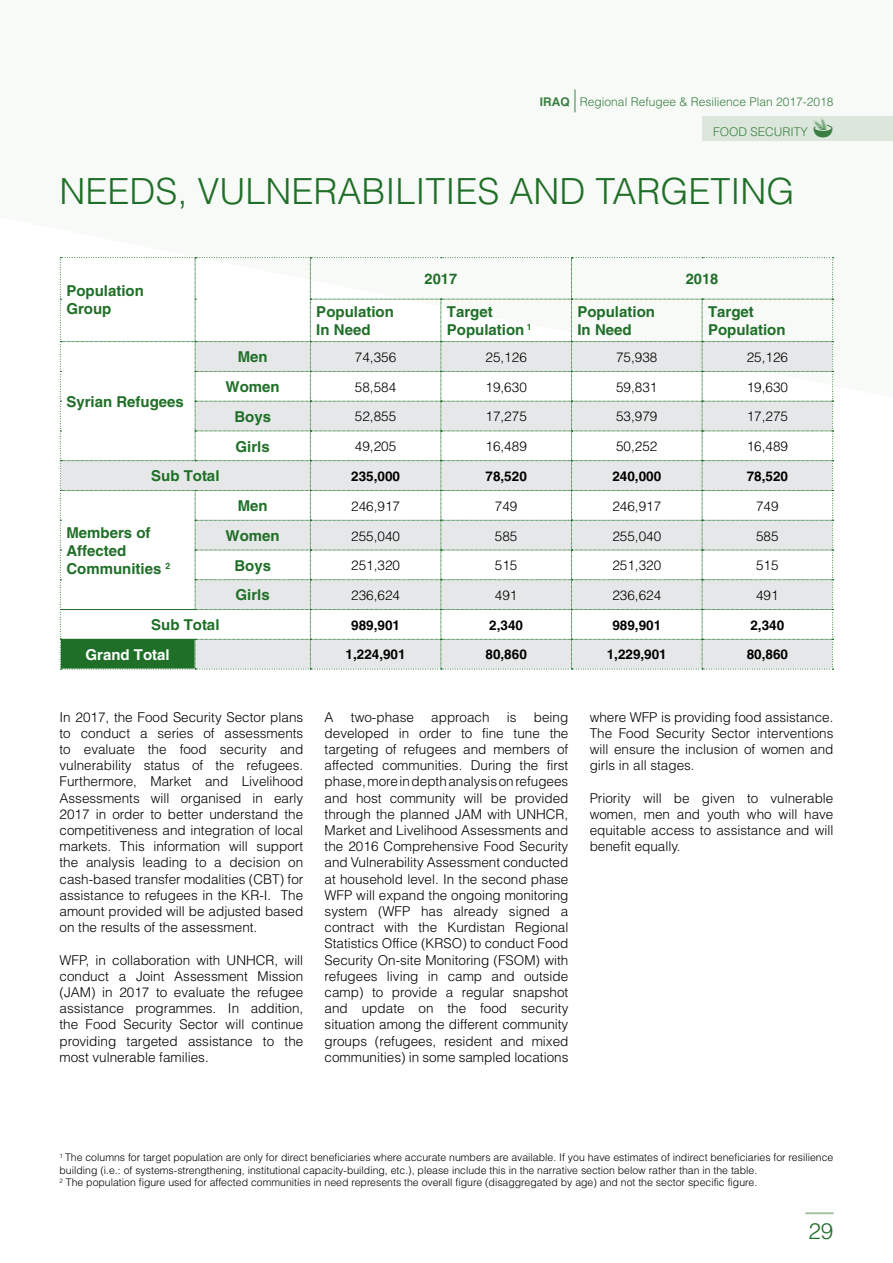
<style>
.page{position:relative;width:893px;height:1263px;background:#fff}
.page>*{position:absolute;margin:0;border:0;box-sizing:border-box;transform-origin:0 0}
.t1{font:300 36px "Helvetica";color:#206f28}
.t2{font:300 22.5px "Helvetica";color:#206f28}
.t3{font:700 15px/18px "Helvetica";color:#206f28}
.t4{font:700 15px "Helvetica";color:#fff}
.t5{font:700 14.7px "Helvetica";color:#206f28}
.t6{font:300 13.5px/16.2px "Helvetica";color:#000;text-align:justify}
.t7{font:700 13.5px "Helvetica";color:#000}
.t8{font:300 12px "Helvetica";color:#206f28}
.t9{font:300 10.5px/12.6px "Helvetica";color:#000}
.s1{font-weight:700}
.s2{font-family:"humanitarian webfont";font-weight:400;font-size:22.5px}
</style>
<div class="page">
<svg style="left:805px;top:1213px;width:28px;height:1px"></svg>
<svg style="left:59px;top:89px;width:834px;height:313px"></svg>
<svg style="left:60px;top:257px;width:774px;height:413px"></svg>
<p class="t8" style="left:540px;top:94px;width:295px"><span class="s1">IRAQ</span> Regional Refugee &amp; Resilience Plan 2017-2018</p>
<p class="t8" style="left:713px;top:124px;width:122px">FOOD SECURITY <span class="s2">-</span></p>
<h1 class="t1" style="left:60px;top:169px;width:736px">NEEDS, VULNERABILITIES AND TARGETING</h1>
<p class="t3" style="left:66px;top:282px;width:79px">Population<br>Group</p>
<p class="t3" style="left:66px;top:392px;width:119px">Syrian Refugees</p>
<p class="t5" style="left:425px;top:270px;width:34px">2017</p>
<p class="t5" style="left:686px;top:270px;width:34px">2018</p>
<p class="t3" style="left:316px;top:303px;width:79px">Population<br>In Need</p>
<p class="t3" style="left:447px;top:303px;width:86px">Target<br>Population <sup>1</sup></p>
<p class="t3" style="left:577px;top:303px;width:79px">Population<br>In Need</p>
<p class="t3" style="left:708px;top:303px;width:79px">Target<br>Population</p>
<p class="t3" style="left:238px;top:348px;width:31px">Men</p>
<p class="t6" style="left:355px;top:349px;width:43px">74,356</p>
<p class="t6" style="left:486px;top:349px;width:43px">25,126</p>
<p class="t6" style="left:616px;top:349px;width:43px">75,938</p>
<p class="t6" style="left:747px;top:349px;width:43px">25,126</p>
<p class="t3" style="left:226px;top:378px;width:56px">Women</p>
<p class="t6" style="left:355px;top:379px;width:43px">58,584</p>
<p class="t6" style="left:486px;top:379px;width:43px">19,630</p>
<p class="t6" style="left:616px;top:379px;width:43px">59,831</p>
<p class="t6" style="left:747px;top:379px;width:43px">19,630</p>
<p class="t3" style="left:234px;top:407px;width:38px">Boys</p>
<p class="t6" style="left:355px;top:408px;width:43px">52,855</p>
<p class="t6" style="left:486px;top:408px;width:43px">17,275</p>
<p class="t6" style="left:616px;top:408px;width:43px">53,979</p>
<p class="t6" style="left:747px;top:408px;width:43px">17,275</p>
<p class="t3" style="left:236px;top:437px;width:36px">Girls</p>
<p class="t6" style="left:355px;top:438px;width:43px">49,205</p>
<p class="t6" style="left:486px;top:438px;width:43px">16,489</p>
<p class="t6" style="left:616px;top:438px;width:43px">50,252</p>
<p class="t6" style="left:747px;top:438px;width:43px">16,489</p>
<p class="t3" style="left:151px;top:467px;width:70px">Sub Total</p>
<p class="t7" style="left:351px;top:468px;width:50px">235,000</p>
<p class="t7" style="left:486px;top:468px;width:43px">78,520</p>
<p class="t7" style="left:612px;top:468px;width:50px">240,000</p>
<p class="t7" style="left:747px;top:468px;width:43px">78,520</p>
<p class="t3" style="left:66px;top:523px;width:106px">Members of<br>Affected<br>Communities <sup>2</sup></p>
<p class="t3" style="left:238px;top:497px;width:31px">Men</p>
<p class="t6" style="left:351px;top:498px;width:50px">246,917</p>
<p class="t6" style="left:495px;top:498px;width:24px">749</p>
<p class="t6" style="left:612px;top:498px;width:50px">246,917</p>
<p class="t6" style="left:756px;top:498px;width:24px">749</p>
<p class="t3" style="left:226px;top:526px;width:56px">Women</p>
<p class="t6" style="left:351px;top:527px;width:50px">255,040</p>
<p class="t6" style="left:495px;top:527px;width:24px">585</p>
<p class="t6" style="left:612px;top:527px;width:50px">255,040</p>
<p class="t6" style="left:756px;top:527px;width:24px">585</p>
<p class="t3" style="left:234px;top:556px;width:38px">Boys</p>
<p class="t6" style="left:351px;top:557px;width:50px">251,320</p>
<p class="t6" style="left:495px;top:557px;width:24px">515</p>
<p class="t6" style="left:612px;top:557px;width:50px">251,320</p>
<p class="t6" style="left:756px;top:557px;width:24px">515</p>
<p class="t3" style="left:236px;top:586px;width:36px">Girls</p>
<p class="t6" style="left:351px;top:587px;width:50px">236,624</p>
<p class="t6" style="left:495px;top:587px;width:24px">491</p>
<p class="t6" style="left:612px;top:587px;width:50px">236,624</p>
<p class="t6" style="left:756px;top:587px;width:24px">491</p>
<p class="t3" style="left:151px;top:616px;width:70px">Sub Total</p>
<p class="t7" style="left:351px;top:617px;width:50px">989,901</p>
<p class="t7" style="left:489px;top:617px;width:35px">2,340</p>
<p class="t7" style="left:612px;top:617px;width:50px">989,901</p>
<p class="t7" style="left:750px;top:617px;width:35px">2,340</p>
<p class="t4" style="left:86px;top:645px;width:86px">Grand Total</p>
<p class="t7" style="left:346px;top:646px;width:62px">1,224,901</p>
<p class="t7" style="left:486px;top:646px;width:43px">80,860</p>
<p class="t7" style="left:607px;top:646px;width:62px">1,229,901</p>
<p class="t7" style="left:747px;top:646px;width:43px">80,860</p>
<p class="t6" style="left:60px;top:708px;width:245px">In 2017, the Food Security Sector plans to conduct a series of assessments to evaluate the food security and vulnerability status of the refugees.<br>Furthermore, Market and Livelihood Assessments will organised in early 2017 in order to better understand the competitiveness and integration of local markets. This information will support the analysis leading to a decision on cash-based transfer modalities (CBT) for assistance to refugees in the KR-I. The amount provided will be adjusted based on the results of the assessment.</p>
<p class="t6" style="left:60px;top:951px;width:245px">WFP, in collaboration with UNHCR, will conduct a Joint Assessment Mission (JAM) in 2017 to evaluate the refugee assistance programmes. In addition, the Food Security Sector will continue providing targeted assistance to the most vulnerable families.</p>
<p class="t6" style="left:325px;top:708px;width:245px;text-indent:209px">being developed in order to fine tune the targeting of refugees and members of affected communities. During the first phase, more in depth analysis on refugees and host community will be provided through the planned JAM with UNHCR, Market and Livelihood Assessments and the 2016 Comprehensive Food Security and Vulnerability Assessment conducted at household level. In the second phase WFP will expand the ongoing monitoring system (WFP has already signed a contract with the Kurdistan Regional Statistics Office (KRSO) to conduct Food Security On-site Monitoring (FSOM) with refugees living in camp and outside camp) to provide a regular snapshot and update on the food security situation among the different community groups (refugees, resident and mixed communities) in some sampled locations</p>
<p class="t6" style="left:590px;top:708px;width:245px">where WFP is providing food assistance.<br>The Food Security Sector interventions will ensure the inclusion of women and girls in all stages.</p>
<p class="t6" style="left:325px;top:708px;width:11px">A</p>
<p class="t6" style="left:351px;top:708px;width:65px">two-phase</p>
<p class="t6" style="left:431px;top:708px;width:60px">approach</p>
<p class="t6" style="left:507px;top:708px;width:11px">is</p>
<p class="t6" style="left:590px;top:789px;width:245px">Priority will be given to vulnerable women, men and youth who will have equitable access to assistance and will benefit equally.</p>
<p class="t9" style="left:60px;top:1151px;width:775px"><sup>1</sup> The columns for target population are only for direct beneficiaries where accurate numbers are available. If you have estimates of indirect beneficiaries for resilience building (i.e.: of systems-strengthening, institutional capacity-building, etc.), please include this in the narrative section below rather than in the table.<br><sup>2</sup> The population figure used for affected communities in need represents the overall figure (disaggregated by age) and not the sector specific figure.</p>
<h2 class="t2" style="left:808px;top:1217px;width:27px">29</h2>
</div>
